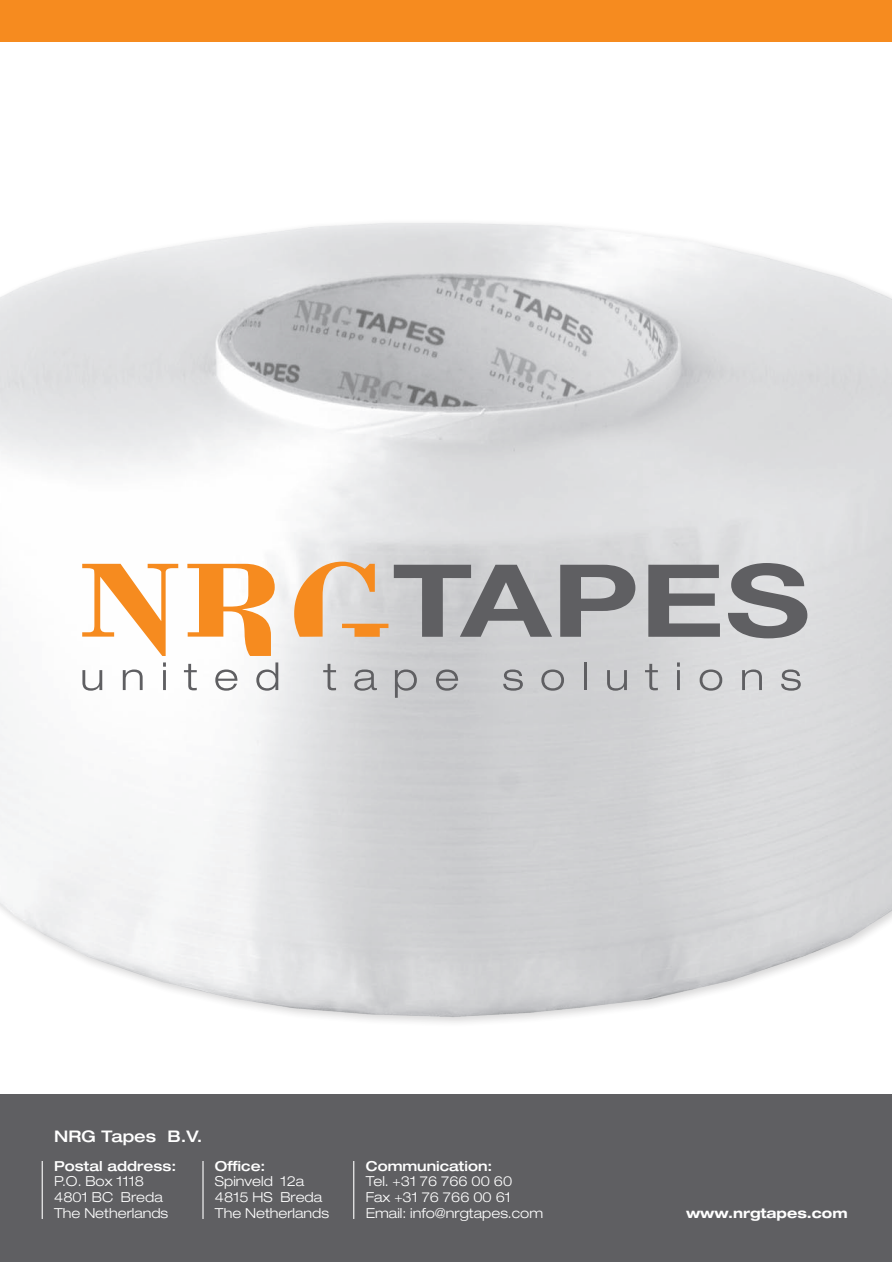
<style>
.page{position:relative;width:892px;height:1262px;background:#fff}
.page>*{position:absolute;margin:0;border:0;box-sizing:border-box;transform-origin:0 0}
.t1{font:500 expanded 16.05px "Helvetica Neue LT Pro";color:#fff}
.t2{font:300 expanded 13.8px/15.6px "Helvetica Neue LT Pro";color:#fff}
.t3{font:500 expanded 13.8px "Helvetica Neue LT Pro";color:#fff}
.t4{font:700 expanded 13.5px "Helvetica Neue LT Pro";color:#fff}
</style>
<div class="page">
<img style="left:0;top:223px;width:891px;height:800px">
<div style="left:0;top:1093px;width:891px;height:168px;background:#5f5f62"></div>
<div style="left:0;top:0;width:891px;height:42px;background:#f68b1f"></div>
<svg style="left:82px;top:563px;width:96px;height:93px"></svg>
<svg style="left:187px;top:563px;width:87px;height:93px"></svg>
<svg style="left:294px;top:561px;width:258px;height:75px"></svg>
<svg style="left:560px;top:564px;width:75px;height:72px"></svg>
<svg style="left:648px;top:564px;width:71px;height:72px"></svg>
<svg style="left:727px;top:563px;width:80px;height:75px"></svg>
<svg style="left:82px;top:670px;width:20px;height:20px"></svg>
<svg style="left:123px;top:669px;width:19px;height:21px"></svg>
<hr style="left:163px;top:670px;width:3px;height:20px;background:#5f5f62">
<svg style="left:163px;top:662px;width:3px;height:4px"></svg>
<svg style="left:184px;top:663px;width:13px;height:27px"></svg>
<svg style="left:215px;top:669px;width:22px;height:21px"></svg>
<svg style="left:256px;top:662px;width:22px;height:28px"></svg>
<svg style="left:323px;top:663px;width:13px;height:27px"></svg>
<svg style="left:354px;top:669px;width:23px;height:21px"></svg>
<svg style="left:395px;top:669px;width:21px;height:28px"></svg>
<svg style="left:436px;top:669px;width:22px;height:21px"></svg>
<svg style="left:503px;top:669px;width:19px;height:21px"></svg>
<svg style="left:541px;top:669px;width:23px;height:21px"></svg>
<hr style="left:583px;top:662px;width:3px;height:28px;background:#5f5f62">
<svg style="left:607px;top:670px;width:19px;height:20px"></svg>
<svg style="left:644px;top:663px;width:13px;height:27px"></svg>
<hr style="left:676px;top:670px;width:3px;height:20px;background:#5f5f62">
<svg style="left:676px;top:662px;width:3px;height:4px"></svg>
<svg style="left:699px;top:669px;width:23px;height:21px"></svg>
<svg style="left:741px;top:669px;width:20px;height:21px"></svg>
<svg style="left:780px;top:669px;width:20px;height:21px"></svg>
<hr style="left:42px;top:1160px;width:1px;height:58px;background:#fff">
<hr style="left:202px;top:1160px;width:1px;height:58px;background:#fff">
<hr style="left:353px;top:1160px;width:1px;height:58px;background:#fff">
<p class="t1" style="left:54px;top:1126px;width:150px">NRG Tapes B.V.</p>
<p class="t3" style="left:54px;top:1156px;width:123px">Postal address:</p>
<p class="t2" style="left:54px;top:1173px;width:116px">P.O. Box 1118<br>4801 BC Breda<br>The Netherlands</p>
<p class="t3" style="left:215px;top:1156px;width:52px">Office:</p>
<p class="t2" style="left:215px;top:1173px;width:116px">Spinveld 12a<br>4815 HS Breda<br>The Netherlands</p>
<p class="t3" style="left:365px;top:1156px;width:128px">Communication:</p>
<p class="t2" style="left:365px;top:1173px;width:179px">Tel. +31 76 766 00 60<br>Fax +31 76 766 00 61<br>Email: info@nrgtapes.com</p>
<p class="t4" style="left:685px;top:1204px;width:163px">www.nrgtapes.com</p>
</div>
